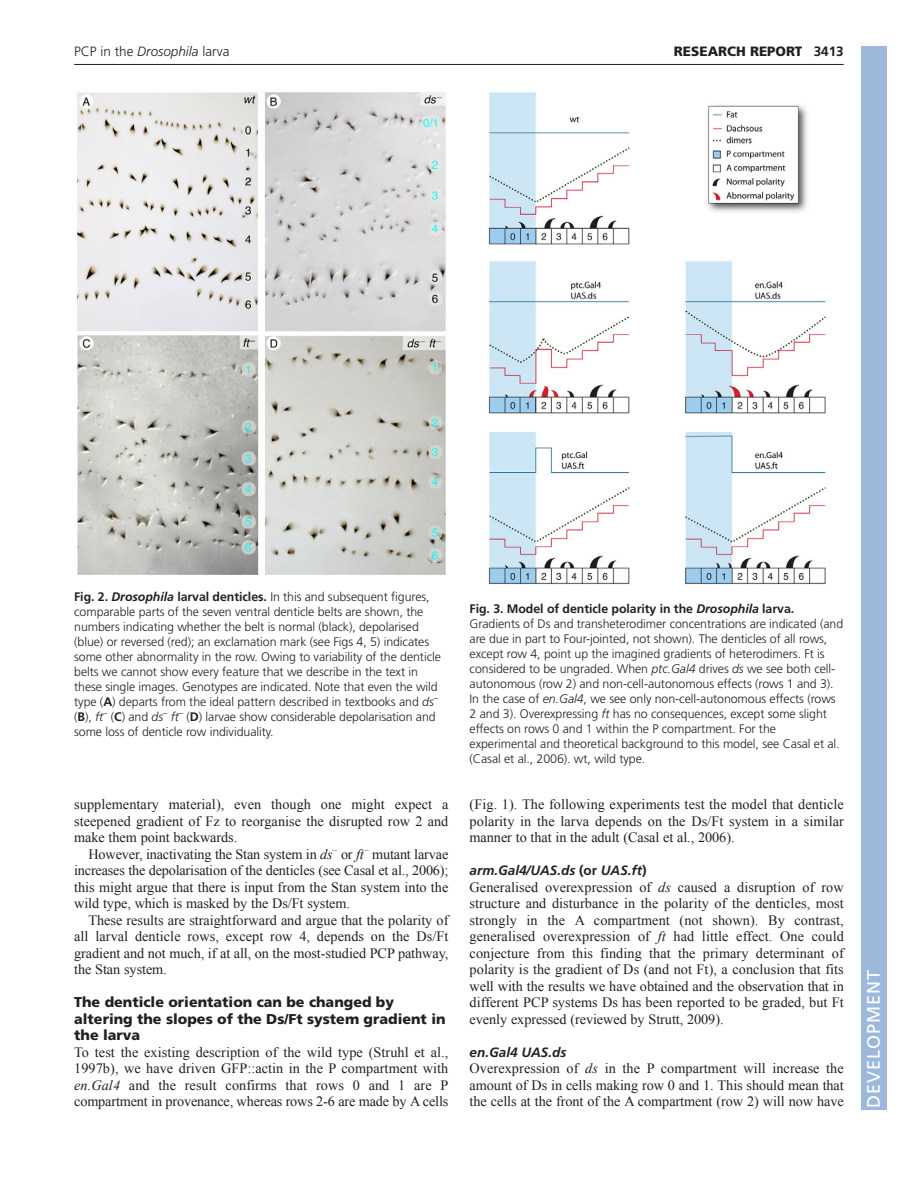
<style>
.page{position:relative;width:918px;height:1188px;background:#fff}
.page>*{position:absolute;margin:0;border:0;box-sizing:border-box;transform-origin:0 0}
.t1{font:18px "Frutiger LT Std";letter-spacing:.055em;color:#fff}
.t2{font:14.25px/16.5px "Times New Roman";letter-spacing:-.005em;color:#231f20;text-align:justify}
.t3{font:900 14.25px/16.5px "Frutiger LT Std";color:#231f20}
.t4{font:italic 700 13.5px "Frutiger LT Std";color:#231f20}
.t5{font:300 13.5px "Frutiger LT Std";color:#231f20}
.t6{font:900 13.5px "Frutiger LT Std";color:#231f20}
.t7{font:300 12.3px/15px "Frutiger LT Std";letter-spacing:-.005em;color:#231f20}
.s1{font-style:italic}
.s2{font-weight:700}
.s3{font-weight:700;font-style:italic}
.s4{font-style:normal}
</style>
<div class="page">
<hr style="left:74px;top:64px;width:770px;height:1px;background:#231f20">
<img style="left:76px;top:92px;width:370px;height:483px">
<img style="left:488px;top:92px;width:338px;height:493px">
<div style="left:861px;top:46px;width:25px;height:1064px;background:#9cb9db"></div>
<p class="t5" style="left:74px;top:46px;width:157px">PCP in the <span class="s1">Drosophila</span> larva</p>
<p class="t6" style="left:674px;top:45px;width:171px">RESEARCH REPORT <span class="s2">3413</span></p>
<p class="t7" style="left:74px;top:590px;width:368px"><span class="s2">Fig. 2.</span> <span class="s3">Drosophila</span> <span class="s2">larval denticles.</span> In this and subsequent figures, comparable parts of the seven ventral denticle belts are shown, the numbers indicating whether the belt is normal (black), depolarised (blue) or reversed (red); an exclamation mark (see Figs 4, 5) indicates some other abnormality in the row. Owing to variability of the denticle belts we cannot show every feature that we describe in the text in these single images. Genotypes are indicated. Note that even the wild type (<span class="s2">A</span>) departs from the ideal pattern described in textbooks and <span class="s1">ds</span><sup>– </sup>(<span class="s2">B</span>), <span class="s1">ft</span><sup>–</sup> (<span class="s2">C</span>) and <span class="s1">ds</span><sup>–</sup> <span class="s1">ft</span><sup>–</sup> (<span class="s2">D</span>) larvae show considerable depolarisation and some loss of denticle row individuality.</p>
<p class="t7" style="left:470px;top:602px;width:375px"><span class="s2">Fig. 3. Model of denticle polarity in the</span> <span class="s3">Drosophila</span> <span class="s2">larva.<br></span>Gradients of Ds and transheterodimer concentrations are indicated (and are due in part to Four-jointed, not shown). The denticles of all rows, except row 4, point up the imagined gradients of heterodimers. Ft is considered to be ungraded. When <span class="s1">ptc.Gal4</span> drives <span class="s1">ds</span> we see both cell&shy;autonomous (row 2) and non-cell-autonomous effects (rows 1 and 3).<br>In the case of <span class="s1">en.Gal4</span>, we see only non-cell-autonomous effects (rows 2 and 3). Overexpressing <span class="s1">ft</span> has no consequences, except some slight effects on rows 0 and 1 within the P compartment. For the experimental and theoretical background to this model, see Casal et al. (Casal et al., 2006). wt, wild type.</p>
<p class="t2" style="left:74px;top:796px;width:376px">supplementary material), even though one might expect a steepened gradient of Fz to reorganise the disrupted row 2 and make them point backwards.</p>
<p class="t2" style="left:74px;top:846px;width:376px;text-indent:14px">However, inactivating the Stan system in <span class="s1">ds</span><sup>–</sup> or <span class="s1">ft</span><sup>–</sup> mutant larvae increases the depolarisation of the denticles (see Casal et al., 2006); this might argue that there is input from the Stan system into the wild type, which is masked by the Ds/Ft system.</p>
<p class="t2" style="left:74px;top:912px;width:376px;text-indent:14px">These results are straightforward and argue that the polarity of all larval denticle rows, except row 4, depends on the Ds/Ft gradient and not much, if at all, on the most-studied PCP pathway, the Stan system.</p>
<p class="t3" style="left:74px;top:995px;width:373px">The denticle orientation can be changed by altering the slopes of the Ds/Ft system gradient in the larva</p>
<p class="t2" style="left:74px;top:1044px;width:376px">To test the existing description of the wild type (Struhl et al., 1997b), we have driven GFP::actin in the P compartment with <span class="s1">en.Gal4</span> and the result confirms that rows 0 and 1 are P compartment in provenance, whereas rows 2-6 are made by A cells</p>
<p class="t2" style="left:470px;top:796px;width:376px">(Fig. 1). The following experiments test the model that denticle polarity in the larva depends on the Ds/Ft system in a similar manner to that in the adult (Casal et al., 2006).</p>
<p class="t4" style="left:470px;top:863px;width:178px">arm.Gal4/UAS.ds <span class="s4">(or</span> UAS.ft<span class="s4">)</span></p>
<p class="t2" style="left:470px;top:879px;width:376px">Generalised overexpression of <span class="s1">ds</span> caused a disruption of row structure and disturbance in the polarity of the denticles, most strongly in the A compartment (not shown). By contrast, generalised overexpression of <span class="s1">ft</span> had little effect. One could conjecture from this finding that the primary determinant of polarity is the gradient of Ds (and not Ft), a conclusion that fits well with the results we have obtained and the observation that in different PCP systems Ds has been reported to be graded, but Ft evenly expressed (reviewed by Strutt, 2009).</p>
<p class="t4" style="left:470px;top:1044px;width:98px">en.Gal4 UAS.ds</p>
<p class="t2" style="left:470px;top:1060px;width:376px">Overexpression of <span class="s1">ds</span> in the P compartment will increase the amount of Ds in cells making row 0 and 1. This should mean that the cells at the front of the A compartment (row 2) will now have</p>
<p class="t1" style="left:863px;top:1108px;width:140px;rotate:-90deg">DEVELOPMENT</p>
</div>
